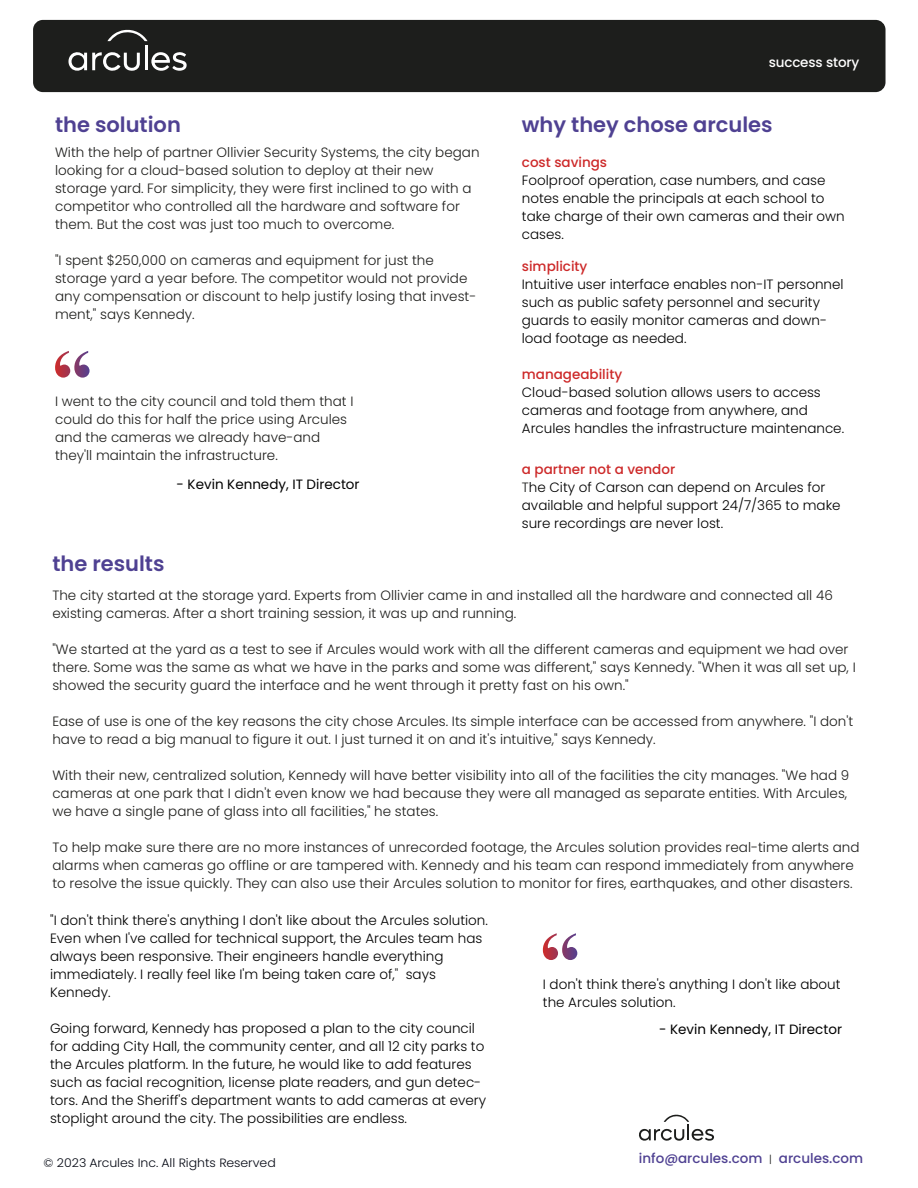
<style>
.page{position:relative;width:918px;height:1188px;background:#fff}
.page>*{position:absolute;margin:0;border:0;box-sizing:border-box;transform-origin:0 0}
.t1{font:600 21px "Poppins";color:#4f4192}
.t2{font:300 13.5px/18px "Poppins";color:#1e1e1c}
.t3{font:300 13.5px/18px "Poppins";color:#000}
.t4{font:13.5px "Poppins";color:#000}
.t5{font:500 13.5px "Poppins";color:#cd2929}
.t6{font:500 13.5px "Poppins";color:#4f4192}
.t7{font:500 13.5px "Poppins";letter-spacing:-.01em;color:#fff}
.t8{font:300 12px "Poppins";color:#070a15;scale:1.04 1}
.s1{font-weight:500;color:#cd2929}
.s2{color:#1e1e1c}
.s3{font-weight:300;font-size:10.5px;color:#1d1e1c}
</style>
<div class="page">
<svg style="left:639px;top:1114px;width:75px;height:27px"></svg>
<div style="left:33px;top:20px;width:853px;height:72px;background:#1d1e1c;border-radius:10px"></div>
<svg style="left:151px;top:52px;width:36px;height:19px"></svg>
<svg style="left:107px;top:29px;width:41px;height:12px"></svg>
<hr style="left:145px;top:45px;width:3px;height:25px;background:#fff">
<svg style="left:68px;top:52px;width:72px;height:19px"></svg>
<svg style="left:55px;top:351px;width:35px;height:27px"></svg>
<svg style="left:543px;top:933px;width:34px;height:27px"></svg>
<p class="t7" style="left:769px;top:54px;width:92px">success story</p>
<h1 class="t1" style="left:55px;top:112px;width:127px">the solution</h1>
<h1 class="t1" style="left:522px;top:112px;width:252px">why they chose arcules</h1>
<p class="t2" style="left:55px;top:143px;width:426px">With the help of partner Ollivier Security Systems, the city began looking for a cloud-based solution to deploy at their new storage yard. For simplicity, they were first inclined to go with a competitor who controlled all the hardware and software for them. But the cost was just too much to overcome.</p>
<p class="t2" style="left:55px;top:251px;width:423px">"I spent $250,000 on cameras and equipment for just the storage yard a year before. The competitor would not provide any compensation or discount to help justify losing that invest&shy;ment," says Kennedy.</p>
<p class="t2" style="left:55px;top:393px;width:300px">I went to the city council and told them that I could do this for half the price using Arcules and the cameras we already have-and they'll maintain the infrastructure.</p>
<p class="t4" style="left:177px;top:477px;width:185px">- Kevin Kennedy, IT Director</p>
<h1 class="t1" style="left:52px;top:551px;width:114px">the results</h1>
<p class="t5" style="left:522px;top:155px;width:87px">cost savings</p>
<p class="t3" style="left:522px;top:171px;width:324px">Foolproof operation, case numbers, and case notes enable the principals at each school to take charge of their own cameras and their own cases.</p>
<p class="t5" style="left:522px;top:259px;width:67px">simplicity</p>
<p class="t3" style="left:522px;top:276px;width:323px">Intuitive user interface enables non-IT personnel such as public safety personnel and security guards to easily monitor cameras and down&shy;load footage as needed.</p>
<p class="t5" style="left:522px;top:366px;width:102px">manageability</p>
<p class="t3" style="left:522px;top:383px;width:324px">Cloud-based solution allows users to access cameras and footage from anywhere, and<br>Arcules handles the infrastructure maintenance.</p>
<p class="t3" style="left:522px;top:460px;width:320px"><span class="s1">a partner not a vendor<br></span><span class="s2">T</span>he City of Carson can depend on Arcules for available and helpful support 24/7/365 to make sure recordings are never lost.</p>
<p class="t2" style="left:52px;top:587px;width:782px">The city started at the storage yard. Experts from Ollivier came in and installed all the hardware and connected all 46 existing cameras. After a short training session, it was up and running.</p>
<p class="t2" style="left:52px;top:641px;width:805px">"We started at the yard as a test to see if Arcules would work with all the different cameras and equipment we had over there. Some was the same as what we have in the parks and some was different," says Kennedy. "When it was all set up, I showed the security guard the interface and he went through it pretty fast on his own."</p>
<p class="t2" style="left:52px;top:713px;width:802px">Ease of use is one of the key reasons the city chose Arcules. Its simple interface can be accessed from anywhere. "I don't have to read a big manual to figure it out. I just turned it on and it's intuitive," says Kennedy.</p>
<p class="t2" style="left:52px;top:767px;width:798px">With their new, centralized solution, Kennedy will have better visibility into all of the facilities the city manages. "We had 9 cameras at one park that I didn't even know we had because they were all managed as separate entities. With Arcules, we have a single pane of glass into all facilities," he states.</p>
<p class="t2" style="left:52px;top:839px;width:809px">To help make sure there are no more instances of unrecorded footage, the Arcules solution provides real-time alerts and alarms when cameras go offline or are tampered with. Kennedy and his team can respond immediately from anywhere to resolve the issue quickly. They can also use their Arcules solution to monitor for fires, earthquakes, and other disasters.</p>
<p class="t3" style="left:50px;top:911px;width:439px">"I don't think there's anything I don't like about the Arcules solution.<br>Even when I've called for technical support, the Arcules team has always been responsive. Their engineers handle everything immediately. I really feel like I'm being taken care of,<span class="s2">"</span> says Kennedy.</p>
<p class="t3" style="left:50px;top:1019px;width:438px">Going forward, Kennedy has proposed a plan to the city council for adding City Hall, the community center, and all 12 city parks to the Arcules platform. In the future, he would like to add features such as facial recognition, license plate readers, and gun detec&shy;tors. And the Sheriff's department wants to add cameras at every stoplight around the city. The possibilities are endless.</p>
<p class="t3" style="left:543px;top:975px;width:299px">I don't think there's anything I don't like about the Arcules solution.</p>
<p class="t4" style="left:659px;top:1022px;width:185px">- Kevin Kennedy, IT Director</p>
<p class="t8" style="left:44px;top:1155px;width:225px">© 2023 Arcules Inc. All Rights Reserved</p>
<p class="t6" style="left:639px;top:1150px;width:226px">info@arcules.com <span class="s3">|</span> arcules.com</p>
</div>
